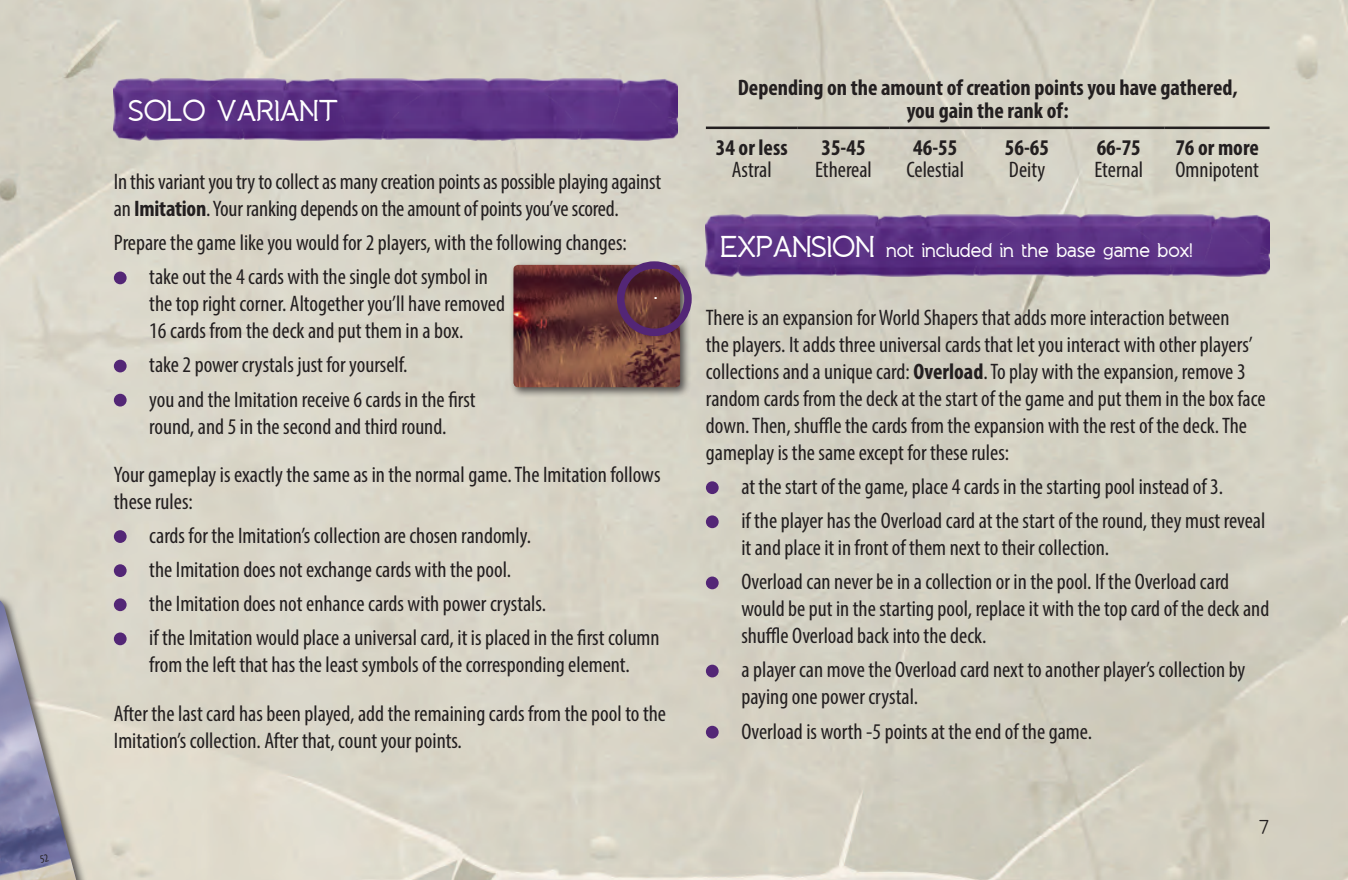
<style>
.page{position:relative;width:1348px;height:880px;background:#fff}
.page>*{position:absolute;margin:0;border:0;box-sizing:border-box;transform-origin:0 0}
.t1{font:700 30px "Natura Play";color:#fff}
.t2{font:29px "COCOGOOSE";color:#fff}
.t3{font:condensed 22.5px/27px "Myriad Pro";color:#231f20}
.t4{font:700 condensed 22.5px/22.5px "Myriad Pro";color:#231f20;text-align:center}
.t5{font:700 20px "Natura Play";color:#fff}
.t6{font:20px "Natura Play";color:#231f20}
.t7{font:condensed 17.5px "Myriad Pro";color:#231f20}
.t8{font:700 15.5px "Switzerland Condensed";color:#fff}
.s1{font-weight:700}
.s2{font-size:30px}
</style>
<div class="page">
<img style="left:0;top:0;width:1347px;height:880px">
<img style="left:114px;top:78px;width:563px;height:63px">
<div style="left:114px;top:271px;width:13px;height:13px;background:#532676;border-radius:50%"></div>
<div style="left:114px;top:359px;width:13px;height:13px;background:#532676;border-radius:50%"></div>
<div style="left:114px;top:394px;width:13px;height:12px;background:#532676;border-radius:50%"></div>
<div style="left:114px;top:530px;width:13px;height:13px;background:#532676;border-radius:50%"></div>
<div style="left:114px;top:564px;width:13px;height:13px;background:#532676;border-radius:50%"></div>
<div style="left:114px;top:598px;width:13px;height:13px;background:#532676;border-radius:50%"></div>
<div style="left:114px;top:632px;width:13px;height:13px;background:#532676;border-radius:50%"></div>
<hr style="left:706px;top:126px;width:91px;height:3px;background:#231f20">
<hr style="left:797px;top:126px;width:92px;height:3px;background:#231f20">
<hr style="left:889px;top:126px;width:92px;height:3px;background:#231f20">
<hr style="left:981px;top:126px;width:91px;height:3px;background:#231f20">
<hr style="left:1072px;top:126px;width:92px;height:3px;background:#231f20">
<hr style="left:1164px;top:126px;width:105px;height:3px;background:#231f20">
<img style="left:706px;top:214px;width:563px;height:62px">
<div style="left:706px;top:481px;width:12px;height:13px;background:#532676;border-radius:50%"></div>
<div style="left:706px;top:515px;width:12px;height:13px;background:#532676;border-radius:50%"></div>
<div style="left:706px;top:576px;width:12px;height:13px;background:#532676;border-radius:50%"></div>
<div style="left:706px;top:664px;width:12px;height:13px;background:#532676;border-radius:50%"></div>
<div style="left:706px;top:725px;width:12px;height:13px;background:#532676;border-radius:50%"></div>
<div style="left:0;top:594px;width:97px;height:286px;background:#dfdbcc"></div>
<img style="left:0;top:597px;width:84px;height:245px">
<img style="left:0;top:842px;width:84px;height:38px">
<div style="left:509px;top:260px;width:182px;height:138px;background:#231f20;opacity:.75"></div>
<img style="left:513px;top:265px;width:167px;height:122px">
<div style="left:617px;top:261px;width:74px;height:75px;border:8px solid #532676;border-radius:50%"></div>
<svg style="left:0;top:0;width:9px;height:9px"></svg>
<svg style="left:0;top:871px;width:9px;height:9px"></svg>
<svg style="left:40px;top:853px;width:9px;height:9px"></svg>
<h1 class="t1" style="left:129px;top:98px;width:211px">SOLO VARIANT</h1>
<p class="t3" style="left:114px;top:168px;width:548px">In this variant you try to collect as many creation points as possible playing against an <span class="s1">Imitation</span>. Your ranking depends on the amount of points you’ve scored.</p>
<p class="t3" style="left:149px;top:225px;width:479px;line-height:34px;text-indent:-35px">Prepare the game like you would for 2 players, with the following changes: take out the 4 cards with the single dot symbol in</p>
<p class="t3" style="left:149px;top:290px;width:357px">the top right corner. Altogether you’ll have removed<br>16 cards from the deck and put them in a box.</p>
<p class="t3" style="left:149px;top:348px;width:328px;line-height:34px">take 2 power crystals just for yourself.<br>you and the Imitation receive 6 cards in the first</p>
<p class="t3" style="left:114px;top:402px;width:548px;line-height:48.2px;text-indent:35px">round, and 5 in the second and third round.<br>Your gameplay is exactly the same as in the normal game. The Imitation follows</p>
<p class="t3" style="left:149px;top:484px;width:512px;line-height:34px;text-indent:-35px">these rules:<br>cards for the Imitation’s collection are chosen randomly.<br>the Imitation does not exchange cards with the pool.<br>the Imitation does not enhance cards with power crystals.<br>if the Imitation would place a universal card, it is placed in the first column</p>
<p class="t3" style="left:114px;top:640px;width:553px;line-height:48.2px;text-align:center">from the left that has the least symbols of the corresponding element.<br>After the last card has been played, add the remaining cards from the pool to the</p>
<p class="t3" style="left:114px;top:726px;width:349px">Imitation’s collection. After that, count your points.</p>
<p class="t8" style="left:653px;top:284px;width:7px">.</p>
<p class="t2" style="left:170px;top:550px;width:16px">*</p>
<p class="t7" style="left:297px;top:569px;width:288px">Gain again half from a card you own (rounded up).</p>
<p class="t4" style="left:737px;top:76px;width:501px">Depending on the amount of creation points you have gathered, you gain the rank of:</p>
<p class="t4" style="left:716px;top:135px;width:73px">34 or less</p>
<p class="t3" style="left:731px;top:156px;width:42px">Astral</p>
<p class="t4" style="left:821px;top:135px;width:46px">35-45</p>
<p class="t3" style="left:815px;top:156px;width:58px">Ethereal</p>
<p class="t4" style="left:913px;top:135px;width:46px">46-55</p>
<p class="t3" style="left:906px;top:156px;width:59px">Celestial</p>
<p class="t4" style="left:1004px;top:135px;width:46px">56-65</p>
<p class="t3" style="left:1008px;top:156px;width:38px">Deity</p>
<p class="t4" style="left:1096px;top:135px;width:46px">66-75</p>
<p class="t3" style="left:1094px;top:156px;width:50px">Eternal</p>
<p class="t4" style="left:1175px;top:135px;width:85px">76 or more</p>
<p class="t3" style="left:1175px;top:156px;width:85px">Omnipotent</p>
<p class="t5" style="left:721px;top:242px;width:473px"><span class="s2">EXPANSION</span> not included in the base game box!</p>
<p class="t3" style="left:706px;top:304px;width:561px">There is an expansion for World Shapers that adds more interaction between<br>the players. It adds three universal cards that let you interact with other players’ collections and a unique card: <span class="s1">Overload</span>. To play with the expansion, remove 3 random cards from the deck at the start of the game and put them in the box face down. Then, shuffle the cards from the expansion with the rest of the deck. The gameplay is the same except for these rules:</p>
<p class="t3" style="left:741px;top:469px;width:525px;line-height:34px">at the start of the game, place 4 cards in the starting pool instead of 3.<br>if the player has the Overload card at the start of the round, they must reveal</p>
<p class="t3" style="left:741px;top:530px;width:489px;line-height:34px">it and place it in front of them next to their collection.<br>Overload can never be in a collection or in the pool. If the Overload card</p>
<p class="t3" style="left:741px;top:595px;width:529px">would be put in the starting pool, replace it with the top card of the deck and shuffle Overload back into the deck.</p>
<p class="t3" style="left:741px;top:656px;width:505px">a player can move the Overload card next to another player’s collection by paying one power crystal.</p>
<p class="t3" style="left:741px;top:717px;width:352px">Overload is worth -5 points at the end of the game.</p>
<p class="t6" style="left:1259px;top:819px;width:12px">7</p>
</div>
